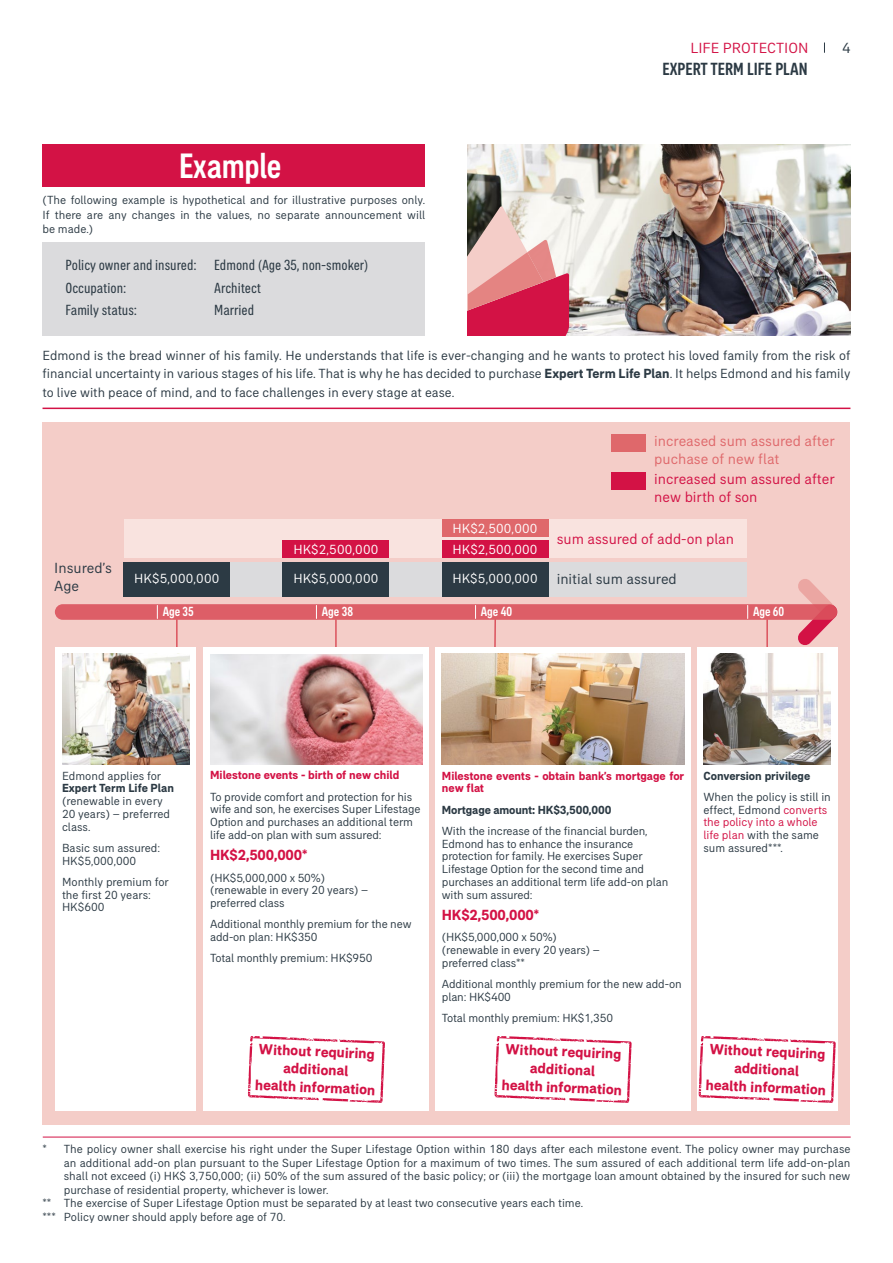
<style>
.page{position:relative;width:893px;height:1263px;background:#fff}
.page>*{position:absolute;margin:0;border:0;box-sizing:border-box;transform-origin:0 0}
.t1{font:500 condensed 36px "AIA Everest";letter-spacing:-.005em;color:#fff}
.t2{font:500 condensed 18px "AIA Everest";color:#2c3a44}
.t3{font:700 15px/18px "AIA Everest";letter-spacing:-.01em;color:#d31245;text-align:center}
.t4{font:condensed 15px/22.5px "AIA Everest";color:#2c3a44}
.t5{font:15px/18px "AIA Everest";color:#d31245}
.t6{font:15px/18px "AIA Everest";color:#df686b}
.t7{font:15px/18px "AIA Everest";color:#2c3a44}
.t8{font:13.5px/18.6px "AIA Everest";color:#2c3a44;text-align:justify}
.t9{font:13.5px "AIA Everest";letter-spacing:.02em;color:#fff}
.t10{font:500 condensed 13.5px "AIA Everest";color:#fff}
.t11{font:12px/12.8px "AIA Everest";letter-spacing:-.005em;color:#2c3a44}
.t12{font:700 12px/12.8px "AIA Everest";color:#d31245}
.t13{font:700 12px "AIA Everest";color:#2c3a44}
.s1{font-weight:700}
.s2{color:#d31245}
</style>
<div class="page">
<div style="left:43px;top:422px;width:807px;height:702px;background:#f4cdc8"></div>
<hr style="left:766px;top:620px;width:2px;height:44px;background:#db525d">
<div style="left:43px;top:242px;width:382px;height:93px;background:#dbdbdd"></div>
<hr style="left:43px;top:408px;width:807px;height:1px;background:#d31245">
<hr style="left:43px;top:1137px;width:808px;height:1px;background:#d31245">
<img style="left:468px;top:145px;width:382px;height:191px">
<div style="left:43px;top:145px;width:382px;height:42px;background:#d31245"></div>
<hr style="left:176px;top:620px;width:2px;height:44px;background:#db525d">
<hr style="left:335px;top:620px;width:2px;height:44px;background:#db525d">
<hr style="left:494px;top:620px;width:2px;height:44px;background:#db525d">
<svg style="left:54px;top:578px;width:784px;height:68px"></svg>
<div style="left:124px;top:562px;width:623px;height:34px;background:#dbdbdd"></div>
<div style="left:124px;top:520px;width:623px;height:38px;background:#f9e3df"></div>
<div style="left:124px;top:562px;width:106px;height:34px;background:#2c3a44"></div>
<div style="left:283px;top:562px;width:106px;height:34px;background:#2c3a44"></div>
<div style="left:283px;top:541px;width:106px;height:17px;background:#d31245"></div>
<div style="left:442px;top:541px;width:106px;height:17px;background:#d31245"></div>
<div style="left:442px;top:520px;width:106px;height:17px;background:#df686b"></div>
<div style="left:442px;top:562px;width:106px;height:34px;background:#2c3a44"></div>
<div style="left:612px;top:473px;width:34px;height:17px;background:#d31245"></div>
<div style="left:612px;top:435px;width:34px;height:17px;background:#df686b"></div>
<div style="left:56px;top:648px;width:140px;height:463px;background:#fff"></div>
<div style="left:204px;top:648px;width:225px;height:463px;background:#fff"></div>
<div style="left:697px;top:648px;width:140px;height:463px;background:#fff"></div>
<div style="left:435px;top:648px;width:256px;height:463px;background:#fff"></div>
<svg style="left:248px;top:1036px;width:137px;height:67px"></svg>
<svg style="left:494px;top:1036px;width:138px;height:67px"></svg>
<svg style="left:699px;top:1036px;width:137px;height:67px"></svg>
<svg style="left:468px;top:206px;width:101px;height:130px"></svg>
<img style="left:210px;top:654px;width:213px;height:110px">
<img style="left:703px;top:654px;width:128px;height:110px">
<img style="left:442px;top:654px;width:242px;height:110px">
<img style="left:62px;top:654px;width:128px;height:110px">
<h1 class="t1" style="left:179px;top:145px;width:104px">Example</h1>
<p class="t11" style="left:43px;top:193px;width:384px;line-height:14.4px;text-align:justify">(The following example is hypothetical and for illustrative purposes only.<br>If there are any changes in the values, no separate announcement will be made.)</p>
<p class="t4" style="left:65px;top:254px;width:305px">Policy owner and insured: Edmond (Age 35, non-smoker)<br>Occupation:</p>
<p class="t4" style="left:214px;top:276px;width:48px">Architect</p>
<p class="t4" style="left:65px;top:299px;width:73px">Family status:</p>
<p class="t4" style="left:214px;top:299px;width:41px">Married</p>
<p class="t5" style="left:690px;top:38px;width:120px">LIFE PROTECTION</p>
<h2 class="t2" style="left:662px;top:59px;width:147px">EXPERT TERM LIFE PLAN</h2>
<p class="t7" style="left:842px;top:38px;width:10px">4</p>
<p class="t8" style="left:43px;top:345px;width:809px">Edmond is the bread winner of his family. He understands that life is ever-changing and he wants to protect his loved family from the risk of financial uncertainty in various stages of his life. That is why he has decided to purchase <span class="s1">Expert Term Life Plan</span>. It helps Edmond and his family to live with peace of mind, and to face challenges in every stage at ease.</p>
<p class="t7" style="left:54px;top:559px;width:59px">Insured’s<br>Age</p>
<p class="t6" style="left:654px;top:432px;width:182px">increased sum assured after puchase of new flat</p>
<p class="t5" style="left:654px;top:470px;width:182px">increased sum assured after new birth of son</p>
<p class="t9" style="left:452px;top:520px;width:86px">HK$2,500,000</p>
<p class="t9" style="left:452px;top:570px;width:87px">HK$5,000,000</p>
<p class="t7" style="left:557px;top:570px;width:122px">initial sum assured</p>
<p class="t5" style="left:557px;top:529px;width:179px">sum assured of add-on plan</p>
<p class="t9" style="left:293px;top:542px;width:86px">HK$2,500,000</p>
<p class="t9" style="left:452px;top:542px;width:86px">HK$2,500,000</p>
<p class="t9" style="left:134px;top:570px;width:87px">HK$5,000,000</p>
<p class="t9" style="left:293px;top:570px;width:87px">HK$5,000,000</p>
<p class="t10" style="left:163px;top:603px;width:33px">Age 35</p>
<p class="t10" style="left:322px;top:603px;width:33px">Age 38</p>
<p class="t10" style="left:481px;top:603px;width:33px">Age 40</p>
<p class="t10" style="left:753px;top:603px;width:33px">Age 60</p>
<p class="t11" style="left:62px;top:769px;width:101px">Edmond applies for</p>
<p class="t13" style="left:62px;top:781px;width:114px">Expert Term Life Plan</p>
<p class="t11" style="left:62px;top:794px;width:110px">(renewable in every<br>20 years) – preferred class.</p>
<p class="t11" style="left:62px;top:841px;width:100px">Basic sum assured:<br>HK$5,000,000</p>
<p class="t11" style="left:62px;top:875px;width:108px">Monthly premium for the first 20 years:<br>HK$600</p>
<p class="t12" style="left:210px;top:769px;width:191px">Milestone events - birth of new child</p>
<p class="t11" style="left:210px;top:790px;width:212px">To provide comfort and protection for his wife and son, he exercises Super Lifestage Option and purchases an additional term life add-on plan with sum assured:</p>
<p class="t3" style="left:210px;top:846px;width:99px">HK$2,500,000*</p>
<p class="t11" style="left:210px;top:871px;width:159px">(HK$5,000,000 x 50%) (renewable in every 20 years) – preferred class</p>
<p class="t11" style="left:210px;top:918px;width:203px">Additional monthly premium for the new add-on plan: HK$350</p>
<p class="t11" style="left:210px;top:952px;width:164px">Total monthly premium: HK$950</p>
<p class="t12" style="left:442px;top:769px;width:244px">Milestone events - obtain bank’s mortgage for new flat</p>
<p class="t13" style="left:442px;top:802px;width:171px">Mortgage amount: HK$3,500,000</p>
<p class="t11" style="left:442px;top:824px;width:228px">With the increase of the financial burden, Edmond has to enhance the insurance protection for family. He exercises Super Lifestage Option for the second time and purchases an additional term life add-on plan with sum assured:</p>
<p class="t3" style="left:442px;top:905px;width:99px">HK$2,500,000*</p>
<p class="t11" style="left:442px;top:930px;width:159px">(HK$5,000,000 x 50%) (renewable in every 20 years) – preferred class**</p>
<p class="t11" style="left:442px;top:977px;width:241px">Additional monthly premium for the new add-on plan: HK$400</p>
<p class="t11" style="left:442px;top:1011px;width:173px">Total monthly premium: HK$1,350</p>
<p class="t13" style="left:703px;top:768px;width:108px">Conversion privilege</p>
<p class="t11" style="left:703px;top:790px;width:129px">When the policy is still in effect, Edmond <span class="s2">converts the policy into a whole life plan</span> with the same sum assured***.</p>
<p class="t3" style="left:257px;top:1039px;width:122px;rotate:3deg">Without requiring additional<br>health information</p>
<p class="t3" style="left:504px;top:1039px;width:122px;rotate:3deg">Without requiring additional<br>health information</p>
<p class="t3" style="left:708px;top:1039px;width:122px;rotate:3deg">Without requiring additional<br>health information</p>
<p class="t11" style="left:43px;top:1143px;width:809px">* The policy owner shall exercise his right under the Super Lifestage Option within 180 days after each milestone event. The policy owner may purchase</p>
<p class="t11" style="left:64px;top:1156px;width:788px">an additional add-on plan pursuant to the Super Lifestage Option for a maximum of two times. The sum assured of each additional term life add-on-plan</p>
<p class="t11" style="left:64px;top:1170px;width:788px">shall not exceed (i) HK$ 3,750,000; (ii) 50% of the sum assured of the basic policy; or (iii) the mortgage loan amount obtained by the insured for such new</p>
<p class="t11" style="left:64px;top:1183px;width:266px">purchase of residential property, whichever is lower.</p>
<p class="t11" style="left:43px;top:1197px;width:542px">** The exercise of Super Lifestage Option must be separated by at least two consecutive years each time.</p>
<p class="t11" style="left:43px;top:1210px;width:245px">*** Policy owner should apply before age of 70.</p>
</div>
